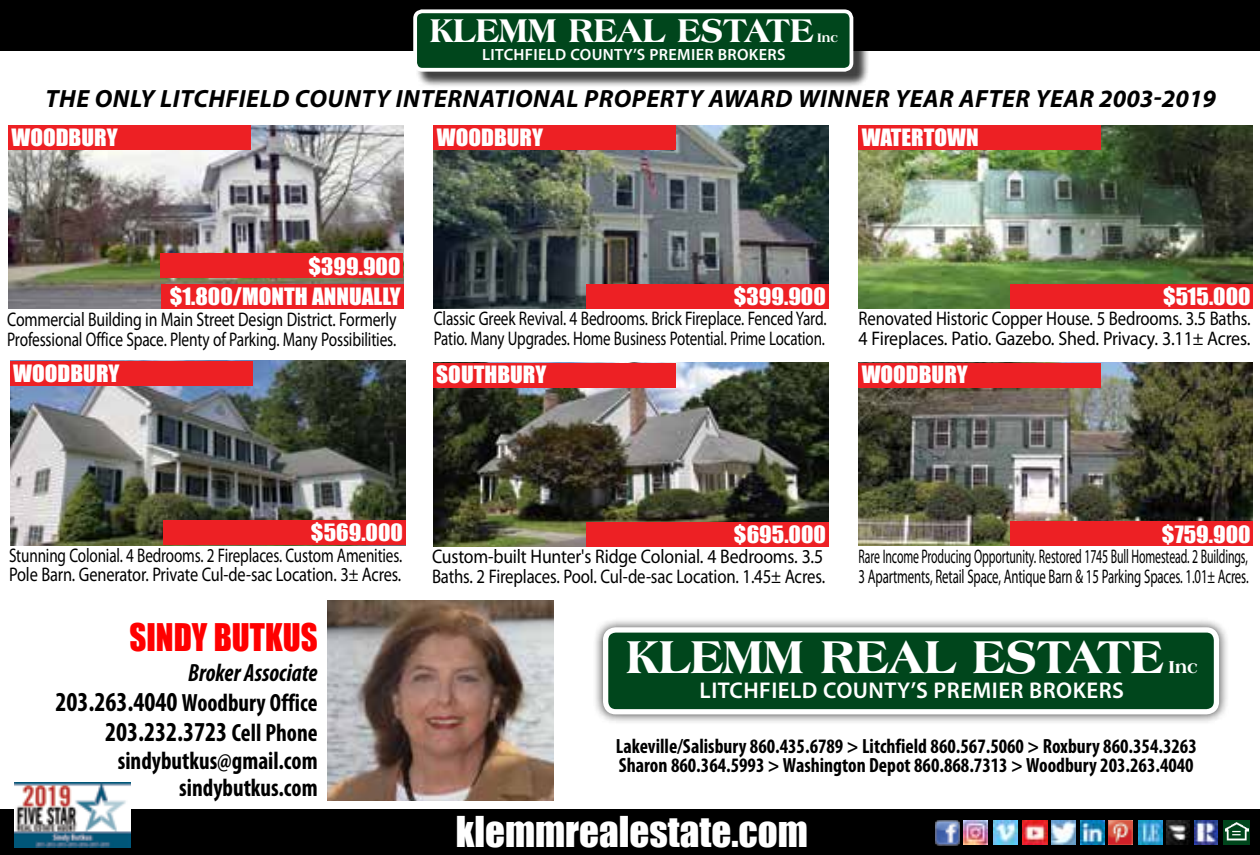
<style>
.page{position:relative;width:1260px;height:855px;background:#fff}
.page>*{position:absolute;margin:0;border:0;box-sizing:border-box;transform-origin:0 0}
.t1{font:800 48.75px "Americana BT";color:#fff;scale:.95 1}
.t2{font:39px "Impact";color:#fff}
.t3{font:800 35px "Americana BT";color:#fff;scale:.95 1}
.t4{font:35px "Impact";color:#f00;scale:.94 1}
.t5{font:700 condensed 27.5px "Myriad Pro";color:#000;scale:.94 1}
.t6{font:italic 700 25px "Myriad Pro";letter-spacing:.02em;color:#000}
.t7{font:italic 700 condensed 25px/30px "Myriad Pro";color:#000;text-align:right;scale:.94 1}
.t8{font:700 condensed 25px/27.5px "Myriad Pro";color:#000;text-align:right;scale:.94 1}
.t9{font:600 22.75px "Myriad Pro";letter-spacing:.02em;color:#fff}
.t10{font:22px "Impact";color:#fff;scale:1.06 1}
.t11{font:700 condensed 20.5px/18.5px "Myriad Pro";color:#000;scale:.96 1}
.t12{font:19.75px/19.8px "Myriad Pro";letter-spacing:-.01em;color:#000;scale:.6 1}
.t13{font:19.75px/19.8px "Myriad Pro";letter-spacing:-.01em;color:#000;scale:.78 1}
.t14{font:19.75px/19.8px "Myriad Pro";letter-spacing:-.01em;color:#000;scale:.8 1}
.t15{font:19.75px/19.8px "Myriad Pro";letter-spacing:-.01em;color:#000;scale:.77 1}
.t16{font:19.75px/19.8px "Myriad Pro";letter-spacing:-.01em;color:#000;scale:.9 1}
.t17{font:19.75px/19.8px "Myriad Pro";letter-spacing:-.01em;color:#000;scale:.85 1}
.t18{font:800 18.25px "Americana BT";color:#fff}
.t19{font:600 16.25px "Myriad Pro";letter-spacing:.02em;color:#fff}
.t20{font:800 13px "Americana BT";color:#fff}
.s1{font-style:normal;font-size:27.5px}
.s2{font-style:normal}
.s3{font-size:25px}
</style>
<div class="page">
<div style="left:0;top:0;width:1260px;height:51px;background:#000"></div>
<div style="left:416px;top:12px;width:453px;height:76px;background:#000;opacity:.75"></div>
<div style="left:415px;top:11px;width:436px;height:59px;background:#00461c;border-radius:7px"></div>
<div style="left:413px;top:9px;width:440px;height:63px;border:4px solid #fff;border-radius:7px"></div>
<div style="left:0;top:810px;width:1260px;height:45px;background:#000"></div>
<img style="left:859px;top:125px;width:394px;height:183px">
<div style="left:859px;top:125px;width:242px;height:25px;background:#ed2024"></div>
<div style="left:1011px;top:284px;width:242px;height:25px;background:#ed2024"></div>
<img style="left:434px;top:125px;width:394px;height:183px">
<div style="left:434px;top:125px;width:242px;height:25px;background:#ed2024"></div>
<div style="left:586px;top:284px;width:242px;height:25px;background:#ed2024"></div>
<img style="left:859px;top:363px;width:394px;height:183px">
<div style="left:859px;top:363px;width:242px;height:25px;background:#ed2024"></div>
<div style="left:1011px;top:521px;width:242px;height:25px;background:#ed2024"></div>
<img style="left:433px;top:363px;width:396px;height:184px">
<div style="left:433px;top:363px;width:242px;height:25px;background:#ed2024"></div>
<div style="left:586px;top:522px;width:242px;height:25px;background:#ed2024"></div>
<img style="left:10px;top:361px;width:396px;height:184px">
<div style="left:10px;top:361px;width:242px;height:25px;background:#ed2024"></div>
<div style="left:163px;top:520px;width:242px;height:25px;background:#ed2024"></div>
<img style="left:9px;top:125px;width:394px;height:184px">
<div style="left:8px;top:125px;width:242px;height:25px;background:#ed2024"></div>
<div style="left:161px;top:284px;width:242px;height:25px;background:#ed2024"></div>
<div style="left:161px;top:253px;width:242px;height:25px;background:#ed2024"></div>
<img style="left:327px;top:600px;width:227px;height:200px">
<div style="left:593px;top:618px;width:636px;height:107px;background:#000;opacity:.75"></div>
<div style="left:606px;top:630px;width:610px;height:82px;background:#00461c;border-radius:10px"></div>
<div style="left:603px;top:627px;width:616px;height:87px;border:5px solid #fff;border-radius:10px"></div>
<img style="left:14px;top:782px;width:117px;height:65px">
<img style="left:936px;top:821px;width:23px;height:24px">
<img style="left:964px;top:821px;width:24px;height:24px">
<img style="left:994px;top:821px;width:24px;height:24px">
<img style="left:1138px;top:821px;width:24px;height:24px">
<img style="left:1166px;top:821px;width:24px;height:24px">
<div style="left:1223px;top:820px;width:27px;height:25px;background:#00461c"></div>
<img style="left:1225px;top:823px;width:24px;height:17px">
<img style="left:1195px;top:821px;width:23px;height:24px">
<img style="left:1052px;top:820px;width:24px;height:25px">
<img style="left:1080px;top:821px;width:24px;height:24px">
<img style="left:1108px;top:820px;width:24px;height:25px">
<img style="left:1022px;top:821px;width:26px;height:24px">
<h3 class="t3" style="left:430px;top:9px;width:405px">KLEMM REAL ESTATE</h3>
<p class="t20" style="left:817px;top:30px;width:22px">Inc</p>
<p class="t19" style="left:482px;top:44px;width:305px">LITCHFIELD COUNTY’S PREMIER BROKERS</p>
<p class="t6" style="left:46px;top:83px;width:1172px">THE ONLY LITCHFIELD COUNTY INTERNATIONAL PROPERTY AWARD WINNER YEAR AFTER YEAR 2003-2019</p>
<p class="t10" style="left:12px;top:120px;width:102px">WOODBURY</p>
<p class="t10" style="left:437px;top:120px;width:102px">WOODBURY</p>
<p class="t10" style="left:862px;top:120px;width:112px">WATERTOWN</p>
<p class="t10" style="left:309px;top:249px;width:88px">$399.900</p>
<p class="t10" style="left:170px;top:280px;width:220px">$1.800/MONTH ANNUALLY</p>
<p class="t10" style="left:734px;top:279px;width:88px">$399.900</p>
<p class="t10" style="left:1163px;top:279px;width:84px">$515.000</p>
<p class="t14" style="left:7px;top:309px;width:488px">Commercial Building in Main Street Design District. Formerly<br>Professional Office Space. Plenty of Parking. Many Possibilities.</p>
<p class="t13" style="left:434px;top:309px;width:505px">Classic Greek Revival. 4 Bedrooms. Brick Fireplace. Fenced Yard.<br>Patio. Many Upgrades. Home Business Potential. Prime Location.</p>
<p class="t17" style="left:859px;top:309px;width:463px">Renovated Historic Copper House. 5 Bedrooms. 3.5 Baths.<br>4 Fireplaces. Patio. Gazebo. Shed. Privacy. 3.11± Acres.</p>
<p class="t10" style="left:13px;top:356px;width:102px">WOODBURY</p>
<p class="t10" style="left:436px;top:358px;width:105px">SOUTHBURY</p>
<p class="t10" style="left:862px;top:358px;width:102px">WOODBURY</p>
<p class="t10" style="left:311px;top:515px;width:88px">$569.000</p>
<p class="t15" style="left:9px;top:545px;width:512px">Stunning Colonial. 4 Bedrooms. 2 Fireplaces. Custom Amenities.<br>Pole Barn. Generator. Private Cul-de-sac Location. 3± Acres.</p>
<h3 class="t4" style="left:129px;top:610px;width:202px">SINDY BUTKUS</h3>
<p class="t7" style="left:55px;top:658px;width:281px">Broker Associate<br><span class="s1">203.263.4040</span> <span class="s2">Woodbury Office</span></p>
<h3 class="t5" style="left:105px;top:715px;width:227px">203.232.3723 <span class="s3">Cell Phone</span></h3>
<p class="t8" style="left:118px;top:746px;width:214px">sindybutkus@gmail.com sindybutkus.com</p>
<p class="t10" style="left:734px;top:517px;width:88px">$695.000</p>
<p class="t16" style="left:432px;top:547px;width:438px">Custom-built Hunter's Ridge Colonial. 4 Bedrooms. 3.5<br>Baths. 2 Fireplaces. Pool. Cul-de-sac Location. 1.45± Acres.</p>
<p class="t10" style="left:1162px;top:517px;width:85px">$759.900</p>
<p class="t12" style="left:859px;top:546px;width:652px">Rare Income Producing Opportunity. Restored 1745 Bull Homestead. 2 Buildings,<br>3 Apartments, Retail Space, Antique Barn &amp; 15 Parking Spaces. 1.01± Acres.</p>
<h1 class="t1" style="left:626px;top:627px;width:567px">KLEMM REAL ESTATE</h1>
<p class="t18" style="left:1169px;top:656px;width:31px">Inc</p>
<p class="t9" style="left:700px;top:676px;width:426px">LITCHFIELD COUNTY’S PREMIER BROKERS</p>
<p class="t11" style="left:616px;top:737px;width:607px">Lakeville/Salisbury 860.435.6789 &gt; Litchfield 860.567.5060 &gt; Roxbury 860.354.3263<br>Sharon 860.364.5993 &gt; Washington Depot 860.868.7313 &gt; Woodbury 203.263.4040</p>
<h2 class="t2" style="left:456px;top:802px;width:354px">klemmrealestate.com</h2>
</div>
